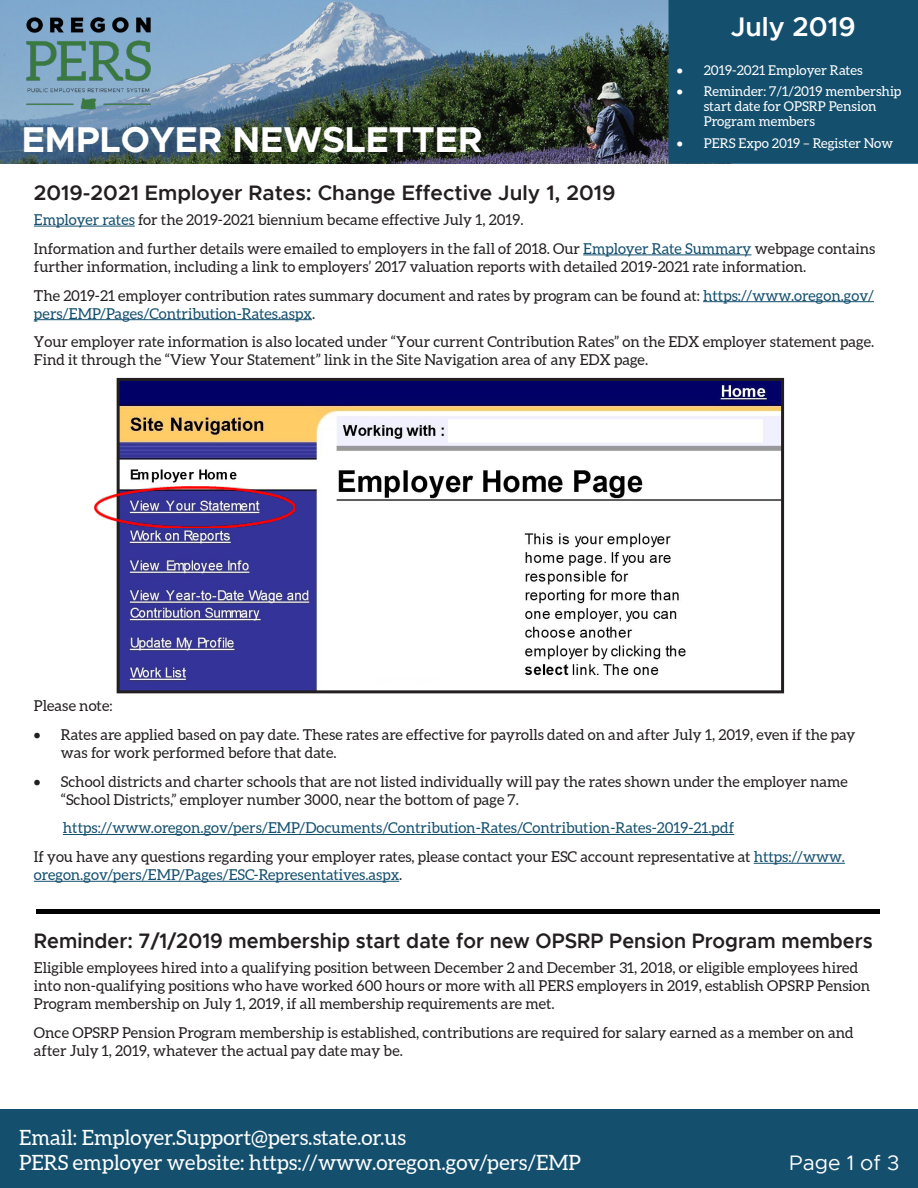
<style>
.page{position:relative;width:918px;height:1188px;background:#fff}
.page>*{position:absolute;margin:0;border:0;box-sizing:border-box;transform-origin:0 0}
.t1{font:700 36px "Metropolis";color:#fff}
.t2{font:700 28.5px "Calibri";color:#fff}
.t3{font:600 27px "Metropolis";color:#fff}
.t4{font:21px "Aleo";color:#fff}
.Heading{font:600 21px "Metropolis";color:#231f20;scale:.95 1}
.Heading-2{font:600 21px "Metropolis";color:#231f20}
.t5{font:21px "Metropolis";color:#fff}
.t6{font:700 19.95px/24px "Calibri";color:#fff}
.Body_Text{font:15px/18px "Aleo";color:#231f20}
.Body_Text-2{font:15px "Aleo";color:#14506e}
.t7{font:13.5px/15px "Aleo";color:#fff}
.s1{color:#14506e}
</style>
<div class="page">
<img style="left:0;top:0;width:669px;height:164px">
<img style="left:11px;top:2px;width:155px;height:114px">
<div style="left:669px;top:1px;width:248px;height:162px;background:#14506e"></div>
<div style="left:669px;top:0;width:249px;height:164px;border:2px solid #14506e"></div>
<div style="left:0;top:1109px;width:918px;height:79px;background:#14506e"></div>
<hr style="left:34px;top:226px;width:101px;height:1px;background:#14506e">
<hr style="left:583px;top:254px;width:169px;height:1px;background:#14506e">
<hr style="left:703px;top:301px;width:171px;height:1px;background:#14506e">
<hr style="left:34px;top:319px;width:278px;height:1px;background:#14506e">
<hr style="left:63px;top:834px;width:671px;height:1px;background:#14506e">
<hr style="left:754px;top:863px;width:91px;height:1px;background:#14506e">
<hr style="left:34px;top:881px;width:365px;height:1px;background:#14506e">
<img style="left:121px;top:382px;width:659px;height:307px">
<div style="left:117px;top:378px;width:667px;height:315px;border:3px solid #231f20"></div>
<img style="left:94px;top:486px;width:201px;height:41px">
<hr style="left:36px;top:910px;width:843px;height:4px;background:#000">
<p class="t3" style="left:731px;top:10px;width:126px">July 2019</p>
<p class="t7" style="left:677px;top:62px;width:187px">• 2019-2021 Employer Rates</p>
<p class="t7" style="left:704px;top:84px;width:199px;text-indent:-27px">• Reminder: 7/1/2019 membership start date for OPSRP Pension<br>Program members</p>
<p class="t2" style="left:750px;top:15px;width:120px">June 2017</p>
<p class="t6" style="left:750px;top:51px;width:143px">New PERS<br>Employer Trainer</p>
<p class="t1" style="left:22px;top:116px;width:462px">EMPLOYER NEWSLETTER</p>
<p class="t7" style="left:677px;top:136px;width:218px">• PERS Expo 2019 – Register Now</p>
<p class="Heading-2" style="left:34px;top:180px;width:583px">2019-2021 Employer Rates: Change Effective July 1, 2019</p>
<p class="Body_Text" style="left:34px;top:211px;width:491px"><span class="s1">Employer rates</span> for the 2019-2021 biennium became effective July 1, 2019.</p>
<p class="Body_Text" style="left:34px;top:239px;width:843px">Information and further details were emailed to employers in the fall of 2018. Our <span class="s1">Employer Rate Summary</span> webpage contains further information, including a link to employers’ 2017 valuation reports with detailed 2019-2021 rate information.</p>
<p class="Body_Text" style="left:34px;top:286px;width:842px">The 2019-21 employer contribution rates summary document and rates by program can be found at: <span class="s1">https://www.oregon.gov/ pers/EMP/Pages/Contribution-Rates.aspx</span>.</p>
<p class="Body_Text" style="left:34px;top:333px;width:842px">Your employer rate information is also located under “Your current Contribution Rates” on the EDX employer statement page.<br>Find it through the “View Your Statement” link in the Site Navigation area of any EDX page.</p>
<p class="Body_Text" style="left:34px;top:697px;width:80px">Please note:</p>
<p class="Body_Text" style="left:61px;top:725px;width:796px;text-indent:-27px">• Rates are applied based on pay date. These rates are effective for payrolls dated on and after July 1, 2019, even if the pay was for work performed before that date.</p>
<p class="Body_Text" style="left:61px;top:772px;width:789px;text-indent:-27px">• School districts and charter schools that are not listed individually will pay the rates shown under the employer name “School Districts,” employer number 3000, near the bottom of page 7.</p>
<p class="Body_Text-2" style="left:63px;top:820px;width:673px">https://www.oregon.gov/pers/EMP/Documents/Contribution-Rates/Contribution-Rates-2019-21.pdf</p>
<p class="Body_Text" style="left:34px;top:848px;width:813px">If you have any questions regarding your employer rates, please contact your ESC account representative at <span class="s1">https://www. oregon.gov/pers/EMP/Pages/ESC-Representatives.aspx</span>.</p>
<p class="Heading" style="left:34px;top:928px;width:885px">Reminder: 7/1/2019 membership start date for new OPSRP Pension Program members</p>
<p class="Body_Text" style="left:34px;top:958px;width:838px">Eligible employees hired into a qualifying position between December 2 and December 31, 2018, or eligible employees hired into non-qualifying positions who have worked 600 hours or more with all PERS employers in 2019, establish OPSRP Pension<br>Program membership on July 1, 2019, if all membership requirements are met.</p>
<p class="Body_Text" style="left:34px;top:1023px;width:821px">Once OPSRP Pension Program membership is established, contributions are required for salary earned as a member on and after July 1, 2019, whatever the actual pay date may be.</p>
<p class="t4" style="left:19px;top:1126px;width:388px">Email: Employer.Support@pers.state.or.us</p>
<p class="t4" style="left:19px;top:1151px;width:563px">PERS employer website: https://www.oregon.gov/pers/EMP</p>
<p class="t5" style="left:789px;top:1150px;width:112px">Page 1 of 3</p>
</div>
